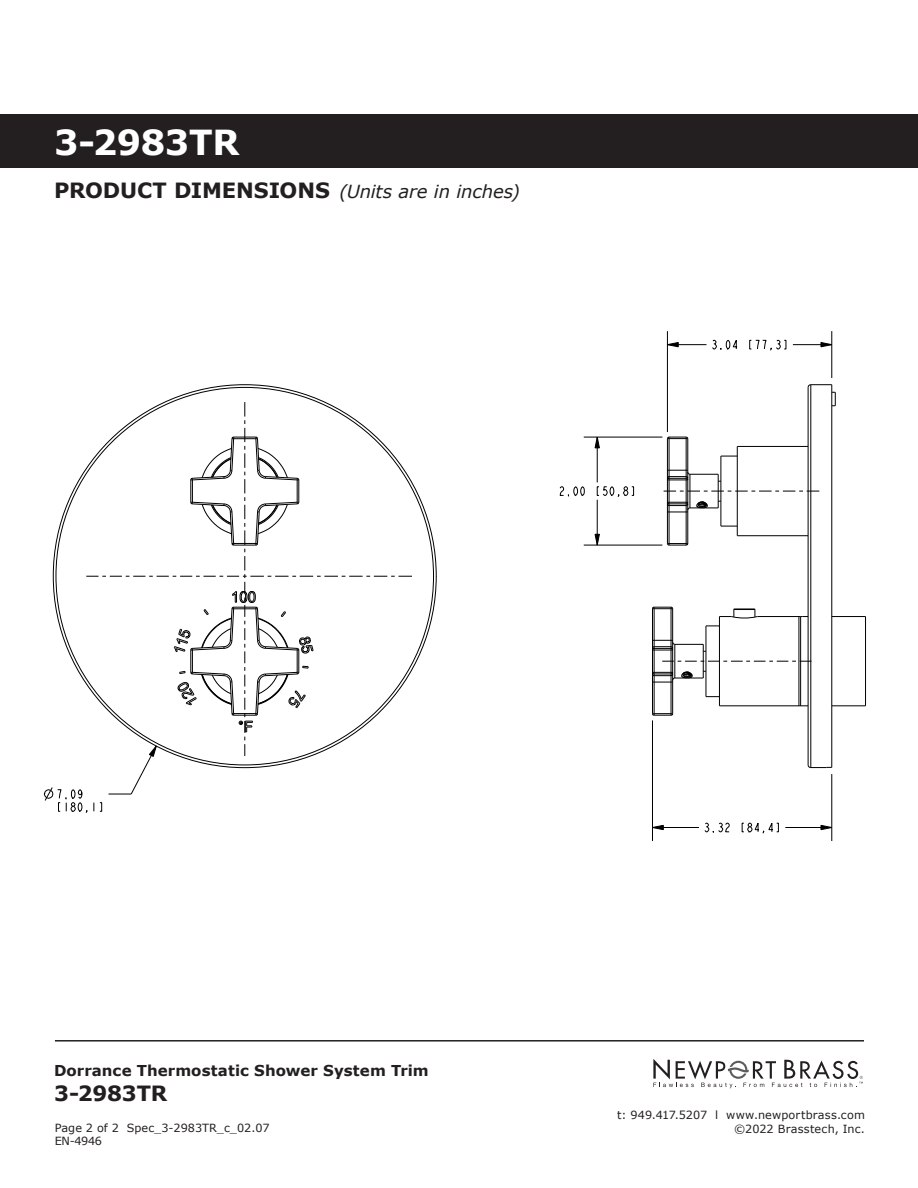
<style>
.page{position:relative;width:918px;height:1188px;background:#fff}
.page>*{position:absolute;margin:0;border:0;box-sizing:border-box;transform-origin:0 0}
.t1{font:700 34.5px "Verdana";letter-spacing:-.01em;color:#fff}
.t2{font:700 21px "Verdana";letter-spacing:-.01em;color:#231f20}
.t3{font:italic 18px "Verdana";letter-spacing:-.01em;color:#231f20}
.t4{font:700 15px "Verdana";letter-spacing:.005em;color:#231f20}
.t5{font:11.25px/13.5px "Verdana";color:#231f20;text-align:right}
.s1{font-weight:700;font-style:normal;font-size:21px}
</style>
<div class="page">
<svg style="left:653px;top:1059px;width:210px;height:29px"></svg>
<hr style="left:55px;top:1040px;width:809px;height:2px;background:#231f20">
<div style="left:0;top:114px;width:918px;height:54px;background:#231f20"></div>
<svg style="left:559px;top:486px;width:26px;height:11px"></svg>
<svg style="left:597px;top:486px;width:37px;height:11px"></svg>
<svg style="left:594px;top:534px;width:6px;height:11px"></svg>
<svg style="left:594px;top:436px;width:6px;height:12px"></svg>
<svg style="left:712px;top:339px;width:26px;height:11px"></svg>
<svg style="left:749px;top:339px;width:37px;height:12px"></svg>
<svg style="left:668px;top:342px;width:11px;height:5px"></svg>
<svg style="left:820px;top:342px;width:12px;height:5px"></svg>
<svg style="left:704px;top:822px;width:26px;height:11px"></svg>
<svg style="left:742px;top:822px;width:37px;height:12px"></svg>
<svg style="left:820px;top:825px;width:12px;height:5px"></svg>
<svg style="left:653px;top:825px;width:11px;height:5px"></svg>
<hr style="left:654px;top:607px;width:1px;height:108px;background:#000">
<hr style="left:669px;top:437px;width:1px;height:108px;background:#000">
<hr style="left:671px;top:607px;width:1px;height:108px;background:#000">
<hr style="left:675px;top:644px;width:1px;height:34px;background:#000">
<hr style="left:686px;top:437px;width:1px;height:108px;background:#000">
<hr style="left:690px;top:474px;width:1px;height:34px;background:#000">
<hr style="left:799px;top:617px;width:1px;height:89px;background:#000">
<hr style="left:811px;top:385px;width:1px;height:383px;background:#000">
<hr style="left:597px;top:437px;width:1px;height:45px;background:#000">
<hr style="left:597px;top:500px;width:1px;height:45px;background:#000">
<hr style="left:652px;top:720px;width:1px;height:121px;background:#000">
<hr style="left:667px;top:331px;width:1px;height:101px;background:#000">
<hr style="left:785px;top:827px;width:47px;height:1px;background:#000">
<hr style="left:652px;top:827px;width:47px;height:1px;background:#000">
<hr style="left:832px;top:774px;width:1px;height:67px;background:#000">
<hr style="left:832px;top:331px;width:1px;height:47px;background:#000">
<svg style="left:662px;top:661px;width:149px;height:1px"></svg>
<hr style="left:584px;top:545px;width:78px;height:1px;background:#000">
<svg style="left:664px;top:491px;width:155px;height:1px"></svg>
<hr style="left:584px;top:437px;width:78px;height:1px;background:#000">
<hr style="left:793px;top:344px;width:39px;height:1px;background:#000">
<hr style="left:667px;top:344px;width:39px;height:1px;background:#000">
<hr style="left:652px;top:609px;width:1px;height:105px;background:#000">
<hr style="left:667px;top:439px;width:1px;height:104px;background:#000">
<hr style="left:672px;top:609px;width:1px;height:105px;background:#000">
<hr style="left:688px;top:439px;width:1px;height:104px;background:#000">
<hr style="left:703px;top:644px;width:1px;height:34px;background:#000">
<hr style="left:706px;top:626px;width:1px;height:71px;background:#000">
<hr style="left:718px;top:474px;width:1px;height:34px;background:#000">
<hr style="left:719px;top:617px;width:1px;height:89px;background:#000">
<hr style="left:721px;top:456px;width:1px;height:70px;background:#000">
<hr style="left:737px;top:446px;width:1px;height:90px;background:#000">
<hr style="left:800px;top:617px;width:1px;height:89px;background:#000">
<hr style="left:808px;top:387px;width:1px;height:378px;background:#000">
<hr style="left:832px;top:385px;width:1px;height:382px;background:#000">
<hr style="left:865px;top:617px;width:1px;height:89px;background:#000">
<hr style="left:719px;top:706px;width:89px;height:1px;background:#000">
<hr style="left:832px;top:706px;width:34px;height:1px;background:#000">
<svg style="left:706px;top:696px;width:13px;height:1px"></svg>
<svg style="left:706px;top:626px;width:13px;height:1px"></svg>
<hr style="left:757px;top:616px;width:44px;height:1px;background:#000">
<hr style="left:832px;top:616px;width:34px;height:1px;background:#000">
<hr style="left:737px;top:535px;width:71px;height:1px;background:#000">
<svg style="left:721px;top:526px;width:16px;height:1px"></svg>
<svg style="left:721px;top:456px;width:16px;height:1px"></svg>
<hr style="left:737px;top:446px;width:71px;height:1px;background:#000">
<svg style="left:808px;top:764px;width:24px;height:4px"></svg>
<svg style="left:808px;top:384px;width:28px;height:22px"></svg>
<svg style="left:43px;top:402px;width:369px;height:411px"></svg>
<svg style="left:652px;top:713px;width:21px;height:3px"></svg>
<svg style="left:652px;top:607px;width:21px;height:2px"></svg>
<svg style="left:653px;top:640px;width:53px;height:12px"></svg>
<svg style="left:653px;top:671px;width:53px;height:12px"></svg>
<svg style="left:667px;top:543px;width:21px;height:3px"></svg>
<svg style="left:667px;top:436px;width:21px;height:3px"></svg>
<svg style="left:667px;top:470px;width:54px;height:12px"></svg>
<svg style="left:667px;top:501px;width:54px;height:12px"></svg>
<svg style="left:719px;top:608px;width:39px;height:10px"></svg>
<h1 class="t1" style="left:54px;top:120px;width:187px">3-2983TR</h1>
<h3 class="t3" style="left:54px;top:180px;width:467px"><span class="s1">PRODUCT DIMENSIONS</span> (Units are in inches)</h3>
<h3 class="t4" style="left:54px;top:1061px;width:376px">Dorrance Thermostatic Shower System Trim</h3>
<h2 class="t2" style="left:54px;top:1079px;width:115px">3-2983TR</h2>
<p class="t5" style="left:55px;top:1121px;width:217px;text-align:left">Page 2 of 2 Spec_3-2983TR_c_02.07<br>EN-4946</p>
<p class="t5" style="left:617px;top:1109px;width:249px">t: 949.417.5207 l www.newportbrass.com ©2022 Brasstech, Inc.</p>
</div>
